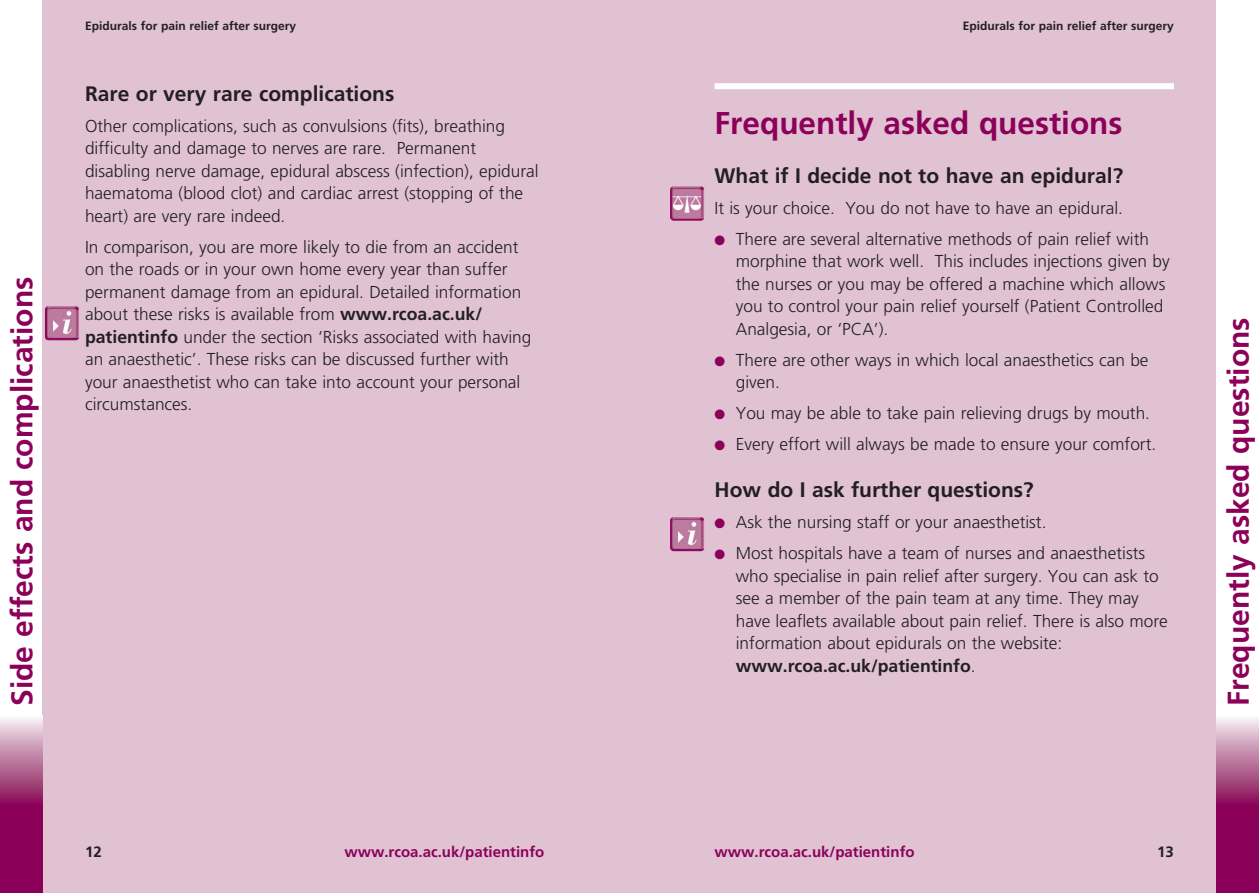
<style>
.page{position:relative;width:1259px;height:893px;background:#fff}
.page>*{position:absolute;margin:0;border:0;box-sizing:border-box;transform-origin:0 0}
.t1{font:700 31.5px "Frutiger";color:#8b0159}
.t2{font:700 30px "Frutiger";color:#8b0159}
.t3{font:700 21px "Frutiger";color:#231f20}
.t4{font:700 17.7px "Frutiger";color:#231f20}
.t5{font:300 17.25px/22.5px "Frutiger";color:#231f20}
.t6{font:700 15px "Frutiger";color:#8b0159}
.t7{font:700 15px "Frutiger";color:#231f20}
.t8{font:700 12px "Frutiger";color:#231f20}
.s1{font-weight:700;font-size:17.7px}
.s2{color:#8b0159}
.s3{font-weight:300;font-size:17.25px}
</style>
<div class="page">
<div style="left:43px;top:0;width:1173px;height:893px;background:#e0c2d3"></div>
<div style="left:1216px;top:804px;width:43px;height:89px;background:#8b0159"></div>
<div style="left:1216px;top:715px;width:43px;height:90px;background:linear-gradient(to bottom,#f7f3f3,#880b55)"></div>
<div style="left:714px;top:83px;width:460px;height:6px;background:#fff"></div>
<img style="left:670px;top:517px;width:33px;height:34px">
<img style="left:670px;top:186px;width:33px;height:35px">
<div style="left:0;top:804px;width:43px;height:89px;background:#8b0159"></div>
<div style="left:0;top:715px;width:43px;height:90px;background:linear-gradient(to bottom,#f7f3f3,#880b55)"></div>
<img style="left:45px;top:306px;width:33px;height:35px">
<h2 class="t2" style="left:4px;top:706px;width:431px;rotate:-90deg">Side effects and complications</h2>
<p class="t8" style="left:85px;top:19px;width:213px">Epidurals for pain relief after surgery</p>
<p class="t3" style="left:85px;top:81px;width:311px">Rare or very rare complications</p>
<p class="t5" style="left:85px;top:115px;width:455px">Other complications, such as convulsions (fits), breathing difficulty and damage to nerves are rare. Permanent disabling nerve damage, epidural abscess (infection), epidural haematoma (blood clot) and cardiac arrest (stopping of the heart) are very rare indeed.</p>
<p class="t5" style="left:85px;top:236px;width:448px">In comparison, you are more likely to die from an accident on the roads or in your own home every year than suffer permanent damage from an epidural. Detailed information about these risks is available from <span class="s1">www.rcoa.ac.uk/ patientinfo</span> under the section ‘Risks associated with having an anaesthetic’. These risks can be discussed further with your anaesthetist who can take into account your personal circumstances.</p>
<p class="t7" style="left:85px;top:843px;width:18px">12</p>
<p class="t6" style="left:344px;top:843px;width:202px">www.rcoa.ac.uk/patientinfo</p>
<p class="t8" style="left:962px;top:19px;width:213px">Epidurals for pain relief after surgery</p>
<h1 class="t1" style="left:714px;top:105px;width:409px">Frequently asked questions</h1>
<p class="t3" style="left:714px;top:163px;width:410px">What if I decide not to have an epidural?</p>
<p class="t5" style="left:714px;top:197px;width:410px">It is your choice. You do not have to have an epidural.</p>
<p class="t5" style="left:736px;top:228px;width:435px;text-indent:-21px"><span class="s2">●</span> There are several alternative methods of pain relief with morphine that work well. This includes injections given by the nurses or you may be offered a machine which allows you to control your pain relief yourself (Patient Controlled Analgesia, or ‘PCA’).</p>
<p class="t5" style="left:736px;top:349px;width:414px;text-indent:-21px"><span class="s2">●</span> There are other ways in which local anaesthetics can be given.</p>
<p class="t5" style="left:714px;top:402px;width:437px"><span class="s2">●</span> You may be able to take pain relieving drugs by mouth.</p>
<p class="t5" style="left:714px;top:433px;width:443px"><span class="s2">●</span> Every effort will always be made to ensure your comfort.</p>
<p class="t3" style="left:714px;top:478px;width:321px">How do I ask further questions?</p>
<p class="t5" style="left:714px;top:511px;width:333px"><span class="s2">●</span> Ask the nursing staff or your anaesthetist.</p>
<p class="t5" style="left:736px;top:542px;width:433px;text-indent:-21px"><span class="s2">●</span> Most hospitals have a team of nurses and anaesthetists who specialise in pain relief after surgery. You can ask to see a member of the pain team at any time. They may have leaflets available about pain relief. There is also more information about epidurals on the website:</p>
<p class="t4" style="left:736px;top:655px;width:241px">www.rcoa.ac.uk/patientinfo<span class="s3">.</span></p>
<h2 class="t2" style="left:1221px;top:706px;width:390px;rotate:-90deg">Frequently asked questions</h2>
<p class="t6" style="left:714px;top:843px;width:202px">www.rcoa.ac.uk/patientinfo</p>
<p class="t7" style="left:1157px;top:843px;width:18px">13</p>
</div>
